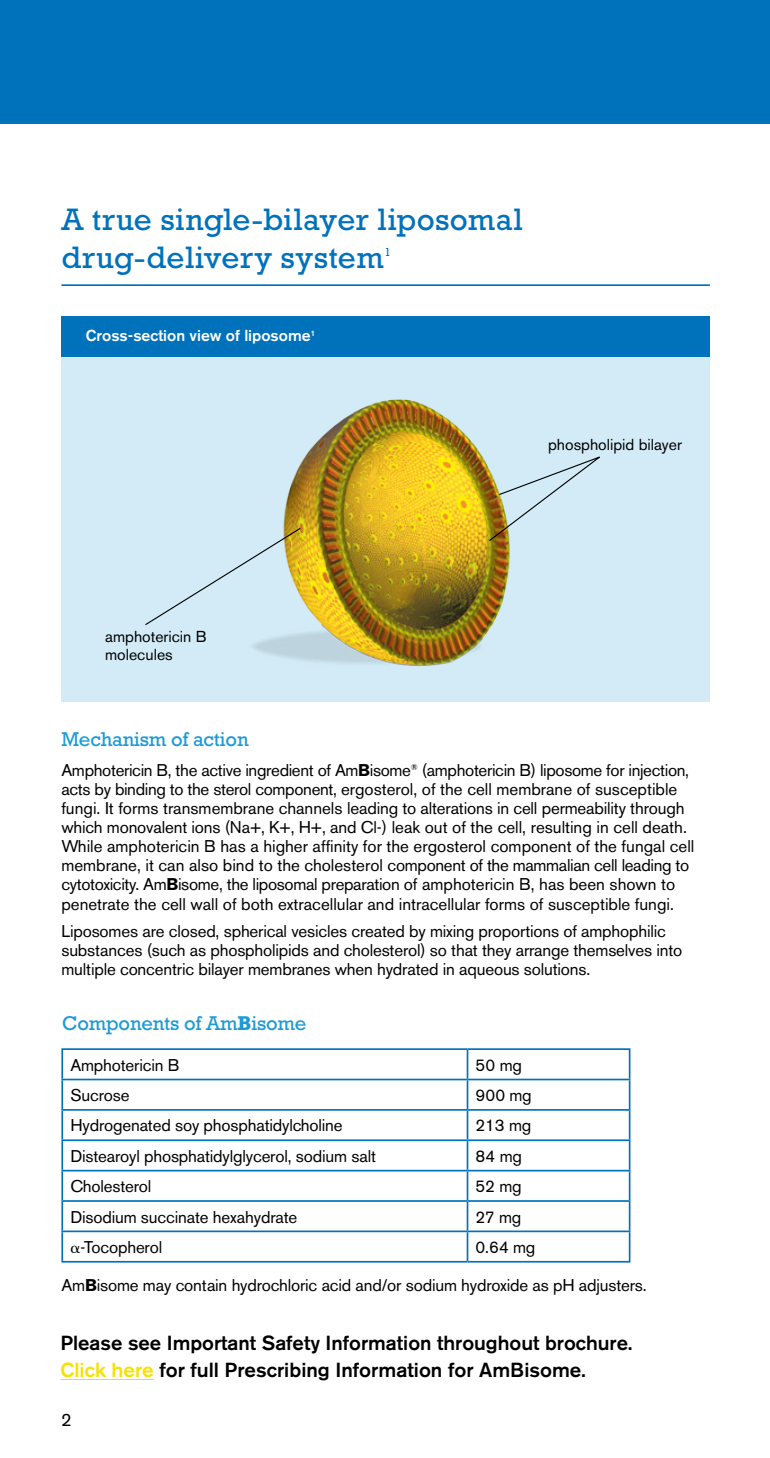
<style>
.page{position:relative;width:770px;height:1458px;background:#fff}
.page>*{position:absolute;margin:0;border:0;box-sizing:border-box;transform-origin:0 0}
.t1{font:31.5px/38.2px "Rockwell Std";letter-spacing:.01em;color:#0072bc}
.t2{font:500 20.25px/27px "Akzidenz Grotesk BE";color:#000}
.t3{font:20.25px "Rockwell Std";letter-spacing:-.01em;color:#1c9ad6}
.t4{font:18px "Akzidenz Grotesk BE";color:#000}
.t5{font:16.88px/19.1px "Akzidenz Grotesk BE";letter-spacing:-.01em;color:#000}
.t6{font:15.75px/18px "Akzidenz Grotesk BE";color:#000}
.t7{font:500 15.75px "Akzidenz Grotesk BE";color:#fff}
.t8{font:11.7px "Rockwell Std";color:#0072bc}
.s1{font-weight:700}
.s2{font-family:"Universal Std Greekw Math Pi"}
.s3{color:#f8e100}
</style>
<div class="page">
<div style="left:0;top:0;width:769px;height:123px;background:#0072bc"></div>
<hr style="left:61px;top:284px;width:648px;height:2px;background:#0072bc">
<div style="left:61px;top:357px;width:648px;height:344px;background:#d2ebf6"></div>
<div style="left:61px;top:317px;width:648px;height:40px;background:#0072bc"></div>
<img style="left:253px;top:399px;width:257px;height:267px">
<svg style="left:145px;top:527px;width:157px;height:99px"></svg>
<svg style="left:488px;top:453px;width:112px;height:89px"></svg>
<hr style="left:61px;top:1048px;width:406px;height:2px;background:#0072bc">
<hr style="left:61px;top:1050px;width:2px;height:29px;background:#0072bc">
<hr style="left:467px;top:1048px;width:163px;height:2px;background:#0072bc">
<hr style="left:466px;top:1050px;width:2px;height:29px;background:#0072bc">
<hr style="left:628px;top:1050px;width:2px;height:29px;background:#0072bc">
<hr style="left:61px;top:1079px;width:406px;height:1px;background:#0072bc">
<hr style="left:61px;top:1080px;width:2px;height:29px;background:#0072bc">
<hr style="left:467px;top:1079px;width:163px;height:1px;background:#0072bc">
<hr style="left:466px;top:1080px;width:2px;height:29px;background:#0072bc">
<hr style="left:628px;top:1080px;width:2px;height:29px;background:#0072bc">
<hr style="left:61px;top:1109px;width:406px;height:2px;background:#0072bc">
<hr style="left:61px;top:1111px;width:2px;height:28px;background:#0072bc">
<hr style="left:467px;top:1109px;width:163px;height:2px;background:#0072bc">
<hr style="left:466px;top:1111px;width:2px;height:28px;background:#0072bc">
<hr style="left:628px;top:1111px;width:2px;height:28px;background:#0072bc">
<hr style="left:61px;top:1139px;width:406px;height:2px;background:#0072bc">
<hr style="left:61px;top:1141px;width:2px;height:29px;background:#0072bc">
<hr style="left:467px;top:1139px;width:163px;height:2px;background:#0072bc">
<hr style="left:466px;top:1141px;width:2px;height:29px;background:#0072bc">
<hr style="left:628px;top:1141px;width:2px;height:29px;background:#0072bc">
<hr style="left:61px;top:1170px;width:406px;height:1px;background:#0072bc">
<hr style="left:61px;top:1171px;width:2px;height:29px;background:#0072bc">
<hr style="left:467px;top:1170px;width:163px;height:1px;background:#0072bc">
<hr style="left:466px;top:1171px;width:2px;height:29px;background:#0072bc">
<hr style="left:628px;top:1171px;width:2px;height:29px;background:#0072bc">
<hr style="left:61px;top:1200px;width:406px;height:2px;background:#0072bc">
<hr style="left:61px;top:1202px;width:2px;height:29px;background:#0072bc">
<hr style="left:467px;top:1200px;width:163px;height:2px;background:#0072bc">
<hr style="left:466px;top:1202px;width:2px;height:29px;background:#0072bc">
<hr style="left:628px;top:1202px;width:2px;height:29px;background:#0072bc">
<hr style="left:61px;top:1231px;width:406px;height:1px;background:#0072bc">
<hr style="left:61px;top:1232px;width:2px;height:29px;background:#0072bc">
<hr style="left:467px;top:1231px;width:163px;height:1px;background:#0072bc">
<hr style="left:466px;top:1232px;width:2px;height:29px;background:#0072bc">
<hr style="left:628px;top:1232px;width:2px;height:29px;background:#0072bc">
<hr style="left:61px;top:1261px;width:406px;height:2px;background:#0072bc">
<hr style="left:467px;top:1261px;width:163px;height:2px;background:#0072bc">
<hr style="left:60px;top:1379px;width:94px;height:1px;background:#f8e100">
<h1 class="t1" style="left:61px;top:200px;width:462px">A true single-bilayer liposomal drug-delivery system</h1>
<p class="t8" style="left:384px;top:245px;width:8px">1</p>
<p class="t7" style="left:86px;top:326px;width:231px">Cross-section view of liposome<sup>1</sup></p>
<p class="t6" style="left:105px;top:627px;width:103px">amphotericin B molecules</p>
<p class="t6" style="left:548px;top:435px;width:135px">phospholipid bilayer</p>
<p class="t3" style="left:61px;top:728px;width:189px">Mechanism of action</p>
<p class="t5" style="left:61px;top:760px;width:634px">Amphotericin B, the active ingredient of Am<span class="s1">B</span>isome<sup>®</sup> (amphotericin B) liposome for injection, acts by binding to the sterol component, ergosterol, of the cell membrane of susceptible fungi. It forms transmembrane channels leading to alterations in cell permeability through which monovalent ions (Na+, K+, H+, and Cl-) leak out of the cell, resulting in cell death.<br>While amphotericin B has a higher affinity for the ergosterol component of the fungal cell membrane, it can also bind to the cholesterol component of the mammalian cell leading to cytotoxicity. Am<span class="s1">B</span>isome, the liposomal preparation of amphotericin B, has been shown to penetrate the cell wall of both extracellular and intracellular forms of susceptible fungi.</p>
<p class="t5" style="left:61px;top:921px;width:622px">Liposomes are closed, spherical vesicles created by mixing proportions of amphophilic substances (such as phospholipids and cholesterol) so that they arrange themselves into multiple concentric bilayer membranes when hydrated in aqueous solutions.</p>
<p class="t3" style="left:62px;top:1012px;width:246px">Components of Am<span class="s1">B</span>isome</p>
<p class="t5" style="left:70px;top:1055px;width:110px">Amphotericin B</p>
<p class="t5" style="left:475px;top:1055px;width:48px">50 mg</p>
<p class="t5" style="left:70px;top:1086px;width:61px">Sucrose</p>
<p class="t5" style="left:475px;top:1086px;width:58px">900 mg</p>
<p class="t5" style="left:70px;top:1116px;width:274px">Hydrogenated soy phosphatidylcholine</p>
<p class="t5" style="left:475px;top:1116px;width:57px">213 mg</p>
<p class="t5" style="left:70px;top:1146px;width:307px">Distearoyl phosphatidylglycerol, sodium salt</p>
<p class="t5" style="left:475px;top:1146px;width:48px">84 mg</p>
<p class="t5" style="left:70px;top:1177px;width:82px">Cholesterol</p>
<p class="t5" style="left:475px;top:1177px;width:48px">52 mg</p>
<p class="t5" style="left:70px;top:1207px;width:228px">Disodium succinate hexahydrate</p>
<p class="t5" style="left:475px;top:1207px;width:47px">27 mg</p>
<p class="t5" style="left:70px;top:1238px;width:93px"><span class="s2">α</span>-Tocopherol</p>
<p class="t5" style="left:475px;top:1237px;width:61px">0.64 mg</p>
<p class="t5" style="left:61px;top:1275px;width:586px">Am<span class="s1">B</span>isome may contain hydrochloric acid and/or sodium hydroxide as pH adjusters.</p>
<p class="t2" style="left:60px;top:1330px;width:573px">Please see Important Safety Information throughout brochure.<br><span class="s3">Click here</span> for full Prescribing Information for AmBisome.</p>
<p class="t4" style="left:61px;top:1409px;width:12px">2</p>
</div>
